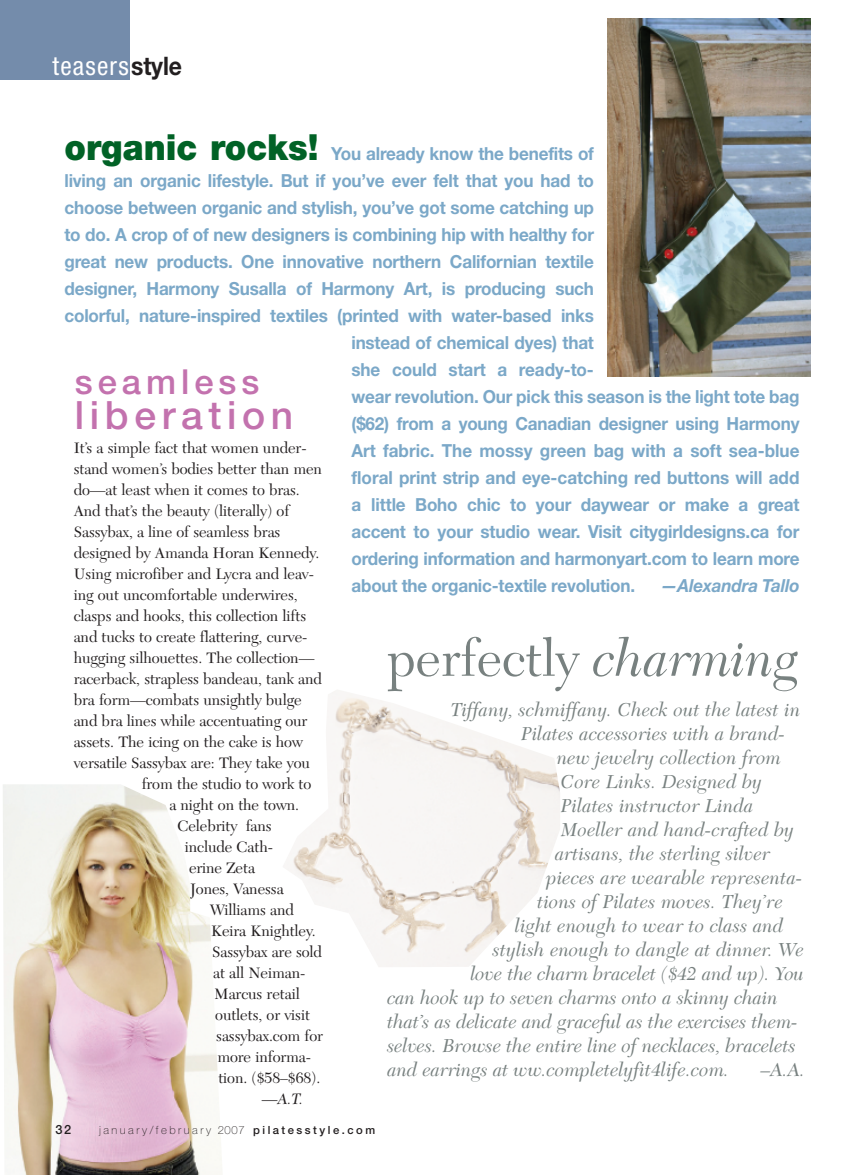
<style>
.page{position:relative;width:864px;height:1175px;background:#fff}
.page>*{position:absolute;margin:0;border:0;box-sizing:border-box;transform-origin:0 0}
.t1{font:52.5px "New Caledonia";color:#788180}
.t2{font:500 39px "Helvetica Neue LT";letter-spacing:.145em;color:#c372ae}
.t3{font:500 34.5px "Helvetica Neue LT";letter-spacing:.145em;color:#c372ae}
.t4{font:condensed 25.5px "Helvetica Neue";letter-spacing:.05em;color:#fff}
.t5{font:italic 19.5px "New Caledonia";letter-spacing:.005em;color:#788180}
.t6{font:700 18px "Helvetica Neue LT";letter-spacing:-.01em;color:#7ba8c8;scale:.95 1}
.t7{font:italic 700 18px "Helvetica Neue LT";letter-spacing:-.01em;color:#7ba8c8;scale:.95 1}
.t8{font:15.75px "New Caledonia";letter-spacing:-.005em;color:#231f20}
.t9{font:italic 15.75px "New Caledonia";color:#231f20}
.t10{font:500 12.75px "Helvetica Neue LT";color:#231f20}
.t11{font:100 11.25px "Helvetica Neue LT";letter-spacing:.22em;color:#231f20}
.s1{font-family:"Helvetica Neue LT";font-weight:700;font-stretch:normal;color:#231f20}
.s2{font-weight:900;font-size:36px;color:#016226}
.s3{font-style:italic}
.s4{font-weight:500}
</style>
<div class="page">
<div style="left:0;top:0;width:130px;height:80px;background:#748cab"></div>
<img style="left:607px;top:19px;width:203px;height:357px">
<img style="left:3px;top:784px;width:219px;height:390px">
<img style="left:287px;top:690px;width:273px;height:277px">
<h3 class="t4" style="left:53px;top:56px;width:131px">teasers<span class="s1">style</span></h3>
<p class="t6" style="left:64px;top:147px;width:559px"><span class="s2">organic rocks!</span> You already know the benefits of</p>
<p class="t6" style="left:65px;top:174px;width:559px">living an organic lifestyle. But if you’ve ever felt that you had to</p>
<p class="t6" style="left:65px;top:201px;width:559px">choose between organic and stylish, you’ve got some catching up</p>
<p class="t6" style="left:65px;top:228px;width:559px">to do. A crop of of new designers is combining hip with healthy for</p>
<p class="t6" style="left:65px;top:255px;width:559px">great new products. One innovative northern Californian textile</p>
<p class="t6" style="left:65px;top:282px;width:559px">designer, Harmony Susalla of Harmony Art, is producing such</p>
<p class="t6" style="left:65px;top:309px;width:559px">colorful, nature-inspired textiles (printed with water-based inks</p>
<p class="t6" style="left:351px;top:336px;width:257px">instead of chemical dyes) that</p>
<p class="t6" style="left:351px;top:363px;width:257px">she could start a ready-to-</p>
<p class="t6" style="left:351px;top:390px;width:473px">wear revolution. Our pick this season is the light tote bag</p>
<p class="t6" style="left:351px;top:417px;width:473px">($62) from a young Canadian designer using Harmony</p>
<p class="t6" style="left:351px;top:444px;width:473px">Art fabric. The mossy green bag with a soft sea-blue</p>
<p class="t6" style="left:351px;top:471px;width:473px">floral print strip and eye-catching red buttons will add</p>
<p class="t6" style="left:351px;top:498px;width:473px">a little Boho chic to your daywear or make a great</p>
<p class="t6" style="left:351px;top:525px;width:473px">accent to your studio wear. Visit citygirldesigns.ca for</p>
<p class="t6" style="left:351px;top:552px;width:473px">ordering information and harmonyart.com to learn more</p>
<p class="t6" style="left:351px;top:579px;width:300px">about the organic-textile revolution.</p>
<p class="t7" style="left:661px;top:579px;width:148px">—Alexandra Tallo</p>
<h3 class="t3" style="left:75px;top:369px;width:186px">seamless</h3>
<h2 class="t2" style="left:75px;top:401px;width:220px">liberation</h2>
<p class="t8" style="left:74px;top:441px;width:234px">It’s a simple fact that women under-</p>
<p class="t8" style="left:74px;top:462px;width:250px">stand women’s bodies better than men</p>
<p class="t8" style="left:74px;top:483px;width:228px">do—at least when it comes to bras.</p>
<p class="t8" style="left:74px;top:504px;width:217px">And that’s the beauty (literally) of</p>
<p class="t8" style="left:74px;top:525px;width:208px">Sassybax, a line of seamless bras</p>
<p class="t8" style="left:74px;top:546px;width:247px">designed by Amanda Horan Kennedy.</p>
<p class="t8" style="left:74px;top:567px;width:242px">Using microfiber and Lycra and leav-</p>
<p class="t8" style="left:74px;top:588px;width:226px">ing out uncomfortable underwires,</p>
<p class="t8" style="left:74px;top:609px;width:234px">clasps and hooks, this collection lifts</p>
<p class="t8" style="left:74px;top:630px;width:235px">and tucks to create flattering, curve-</p>
<p class="t8" style="left:74px;top:651px;width:242px">hugging silhouettes. The collection—</p>
<p class="t8" style="left:74px;top:672px;width:250px">racerback, strapless bandeau, tank and</p>
<p class="t8" style="left:74px;top:693px;width:230px">bra form—combats unsightly bulge</p>
<p class="t8" style="left:74px;top:714px;width:235px">and bra lines while accentuating our</p>
<p class="t8" style="left:74px;top:735px;width:231px">assets. The icing on the cake is how</p>
<p class="t8" style="left:74px;top:756px;width:238px">versatile Sassybax are: They take you</p>
<p class="t8" style="left:142px;top:777px;width:171px">from the studio to work to</p>
<p class="t8" style="left:169px;top:798px;width:131px">a night on the town.</p>
<p class="t8" style="left:177px;top:819px;width:96px">Celebrity fans</p>
<p class="t8" style="left:185px;top:840px;width:90px">include Cath-</p>
<p class="t8" style="left:189px;top:861px;width:68px">erine Zeta</p>
<p class="t8" style="left:190px;top:882px;width:95px">Jones, Vanessa</p>
<p class="t8" style="left:210px;top:903px;width:85px">Williams and</p>
<p class="t8" style="left:211px;top:924px;width:106px">Keira Knightley.</p>
<p class="t8" style="left:212px;top:945px;width:111px">Sassybax are sold</p>
<p class="t8" style="left:213px;top:966px;width:94px">at all Neiman-</p>
<p class="t8" style="left:214px;top:987px;width:87px">Marcus retail</p>
<p class="t8" style="left:215px;top:1008px;width:96px">outlets, or visit</p>
<p class="t8" style="left:216px;top:1029px;width:108px">sassybax.com for</p>
<p class="t8" style="left:217px;top:1050px;width:95px">more informa-</p>
<p class="t8" style="left:218px;top:1071px;width:104px">tion. ($58–$68).</p>
<p class="t9" style="left:262px;top:1092px;width:43px">—A.T.</p>
<h1 class="t1" style="left:387px;top:637px;width:413px">perfectly <span class="s3">charming</span></h1>
<p class="t5" style="left:451px;top:701px;width:351px">Tiffany, schmiffany. Check out the latest in</p>
<p class="t5" style="left:521px;top:725px;width:266px">Pilates accessories with a brand-</p>
<p class="t5" style="left:557px;top:749px;width:226px">new jewelry collection from</p>
<p class="t5" style="left:561px;top:773px;width:203px">Core Links. Designed by</p>
<p class="t5" style="left:561px;top:797px;width:194px">Pilates instructor Linda</p>
<p class="t5" style="left:561px;top:821px;width:235px">Moeller and hand-crafted by</p>
<p class="t5" style="left:555px;top:845px;width:217px">artisans, the sterling silver</p>
<p class="t5" style="left:547px;top:869px;width:258px">pieces are wearable representa-</p>
<p class="t5" style="left:537px;top:893px;width:247px">tions of Pilates moves. They’re</p>
<p class="t5" style="left:515px;top:917px;width:270px">light enough to wear to class and</p>
<p class="t5" style="left:493px;top:941px;width:313px">stylish enough to dangle at dinner. We</p>
<p class="t5" style="left:471px;top:965px;width:335px">love the charm bracelet ($42 and up). You</p>
<p class="t5" style="left:387px;top:989px;width:392px">can hook up to seven charms onto a skinny chain</p>
<p class="t5" style="left:387px;top:1013px;width:412px">that’s as delicate and graceful as the exercises them-</p>
<p class="t5" style="left:387px;top:1037px;width:410px">selves. Browse the entire line of necklaces, bracelets</p>
<p class="t5" style="left:387px;top:1061px;width:343px">and earrings at ww.completelyfit4life.com.</p>
<p class="t5" style="left:761px;top:1061px;width:46px">–A.A.</p>
<p class="t10" style="left:56px;top:1125px;width:17px">32</p>
<p class="t11" style="left:99px;top:1126px;width:278px">january/february 2007 <span class="s4">pilatesstyle.com</span></p>
</div>
